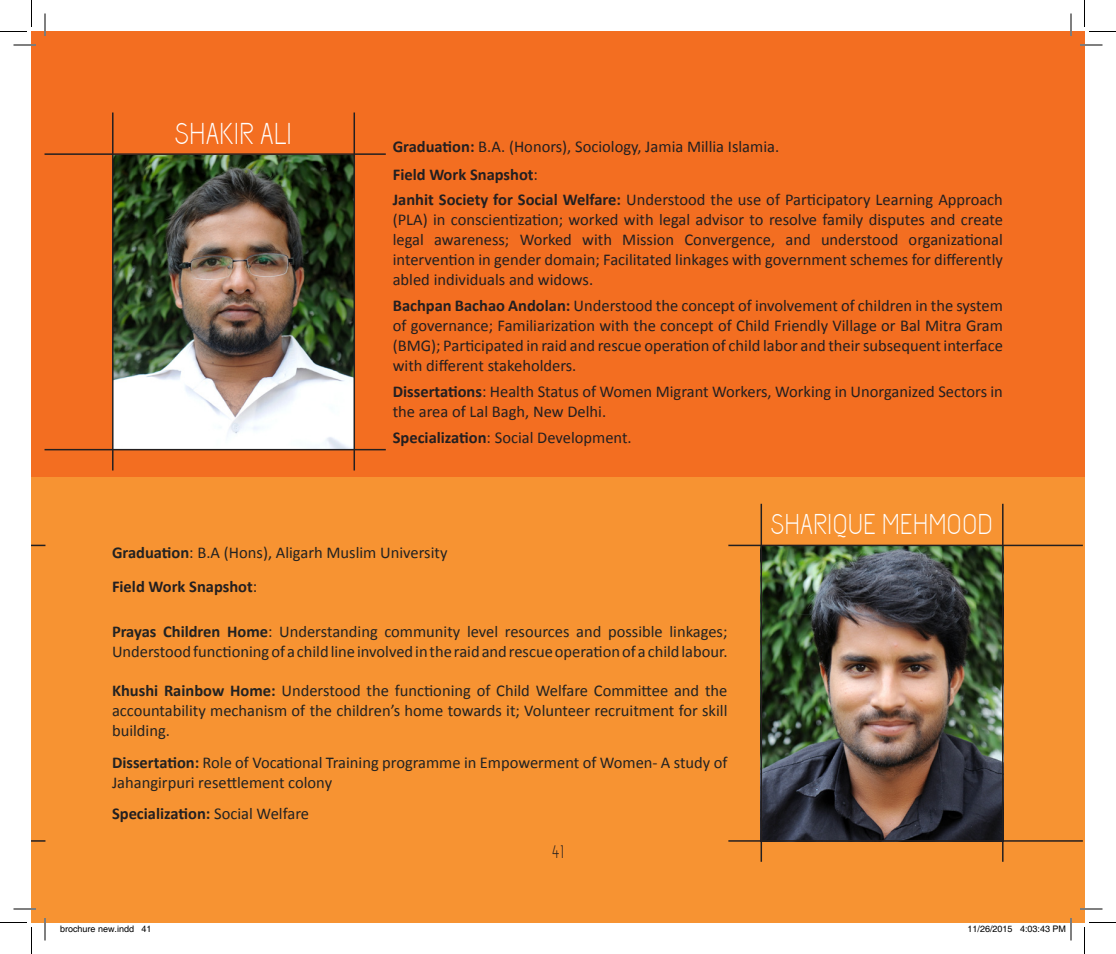
<style>
.page{position:relative;width:1116px;height:954px;background:#fff}
.page>*{position:absolute;margin:0;border:0;box-sizing:border-box;transform-origin:0 0}
.Normal__Web{font:30px "Capsuula";color:#fff}
.Normal__Web-2{font:28.5px "Capsuula";color:#fff}
.t1{font:18px "Capsuula";color:#231f20}
.t2{font:16.5px/19.8px "Calibri";color:#231f20;text-align:justify}
.t3{font:16.5px/19.8px "Calibri";color:#222}
.Normal__Web-3{font:700 16.5px "Calibri";color:#231f20}
.t4{font:9px "Helvetica";color:#000}
.s1{font-weight:700}
.s2{font-weight:400}
.s3{color:#222}
.s4{font-weight:400;color:#222}
</style>
<div class="page">
<div style="left:32px;top:477px;width:13px;height:445px;background:#f79332"></div>
<div style="left:32px;top:32px;width:13px;height:445px;background:#f36e21"></div>
<div style="left:45px;top:32px;width:1039px;height:445px;background:#f36e21"></div>
<div style="left:45px;top:477px;width:1039px;height:445px;background:#f79332"></div>
<img style="left:114px;top:155px;width:240px;height:294px">
<img style="left:762px;top:546px;width:240px;height:294px">
<hr style="left:45px;top:153px;width:341px;height:2px;background:#231f20">
<svg style="left:32px;top:545px;width:13px;height:1px"></svg>
<hr style="left:728px;top:545px;width:355px;height:1px;background:#231f20">
<hr style="left:45px;top:449px;width:341px;height:1px;background:#231f20">
<svg style="left:32px;top:840px;width:13px;height:2px"></svg>
<hr style="left:728px;top:840px;width:355px;height:2px;background:#231f20">
<hr style="left:112px;top:112px;width:2px;height:359px;background:#231f20">
<hr style="left:761px;top:504px;width:1px;height:358px;background:#231f20">
<hr style="left:354px;top:112px;width:1px;height:359px;background:#231f20">
<hr style="left:1002px;top:504px;width:2px;height:358px;background:#231f20">
<hr style="left:14px;top:44px;width:22px;height:2px;background:#fff">
<hr style="left:1080px;top:44px;width:22px;height:2px;background:#fff">
<hr style="left:14px;top:908px;width:22px;height:2px;background:#fff">
<hr style="left:1080px;top:908px;width:22px;height:2px;background:#fff">
<hr style="left:44px;top:14px;width:2px;height:22px;background:#fff">
<hr style="left:44px;top:918px;width:2px;height:22px;background:#fff">
<hr style="left:1070px;top:14px;width:2px;height:22px;background:#fff">
<svg style="left:14px;top:45px;width:22px;height:1px"></svg>
<svg style="left:1080px;top:45px;width:22px;height:1px"></svg>
<svg style="left:14px;top:909px;width:22px;height:1px"></svg>
<svg style="left:1080px;top:909px;width:22px;height:1px"></svg>
<svg style="left:45px;top:14px;width:1px;height:22px"></svg>
<svg style="left:45px;top:918px;width:1px;height:22px"></svg>
<svg style="left:1071px;top:14px;width:1px;height:22px"></svg>
<svg style="left:0;top:0;width:32px;height:32px"></svg>
<svg style="left:0;top:922px;width:32px;height:32px"></svg>
<svg style="left:1084px;top:0;width:32px;height:32px"></svg>
<svg style="left:1084px;top:922px;width:32px;height:32px"></svg>
<svg style="left:1020px;top:918px;width:52px;height:22px"></svg>
<p class="Normal__Web" style="left:175px;top:116px;width:119px">SHAKIR ALI</p>
<p class="t2" style="left:393px;top:136px;width:388px"><span class="s1">Graduation:</span> B.A. (Honors), Sociology, Jamia Millia Islamia.</p>
<p class="Normal__Web-3" style="left:393px;top:165px;width:147px">Field Work Snapshot<span class="s2">:</span></p>
<p class="t2" style="left:393px;top:189px;width:612px"><span class="s1">Janhit Society for Social Welfare:</span> Understood the use of Participatory Learning Approach (PLA) in conscientization; worked with legal advisor to resolve family disputes and create legal awareness; Worked with Mission Convergence, and understood organizational intervention in gender domain; Facilitated linkages with government schemes for differently abled individuals and widows.</p>
<p class="t2" style="left:393px;top:295px;width:612px"><span class="s1">Bachpan Bachao Andolan:</span> Understood the concept of involvement of children in the system of governance; Familiarization with the concept of Child Friendly Village or Bal Mitra Gram (BMG); Participated in raid and rescue operation of child labor and their subsequent interface with different stakeholders.</p>
<p class="t2" style="left:393px;top:381px;width:612px"><span class="s1">Dissertations</span>: Health Status of Women Migrant Workers, Working in Unorganized Sectors in the area of Lal Bagh, New Delhi.</p>
<p class="t2" style="left:393px;top:427px;width:241px"><span class="s1">Specialization</span>: Social Development.</p>
<p class="Normal__Web-2" style="left:771px;top:508px;width:224px">SHARIQUE MEHMOOD</p>
<p class="t3" style="left:112px;top:542px;width:337px"><span class="s1">Graduation</span>: B.A (Hons), Aligarh Muslim University</p>
<p class="Normal__Web-3" style="left:112px;top:576px;width:147px">Field Work Snapshot<span class="s2">:</span></p>
<p class="t3" style="left:112px;top:621px;width:617px"><span class="s1">Prayas Children Home</span>: Understanding community level resources and possible linkages;<br>Understood functioning of a child line involved in the raid and rescue operation of a child labour.</p>
<p class="t3" style="left:112px;top:680px;width:617px;text-align:justify"><span class="s1">Khushi Rainbow Home:</span> Understood the functioning of Child Welfare Committee and the accountability mechanism of the children’s home towards it; Volunteer recruitment for skill building.</p>
<p class="t3" style="left:112px;top:752px;width:617px"><span class="s1">Dissertation:</span> Role of Vocational Training programme in Empowerment of Women- A study of<br>Jahangirpuri resettlement colony</p>
<p class="Normal__Web-3" style="left:112px;top:804px;width:199px">Specialization<span class="s3">:</span> <span class="s4">Social Welfare</span></p>
<p class="t1" style="left:552px;top:842px;width:14px">41</p>
<p class="t4" style="left:60px;top:923px;width:93px">brochure new.indd 41</p>
<p class="t4" style="left:968px;top:923px;width:100px">11/26/2015 4:03:43 PM</p>
</div>
